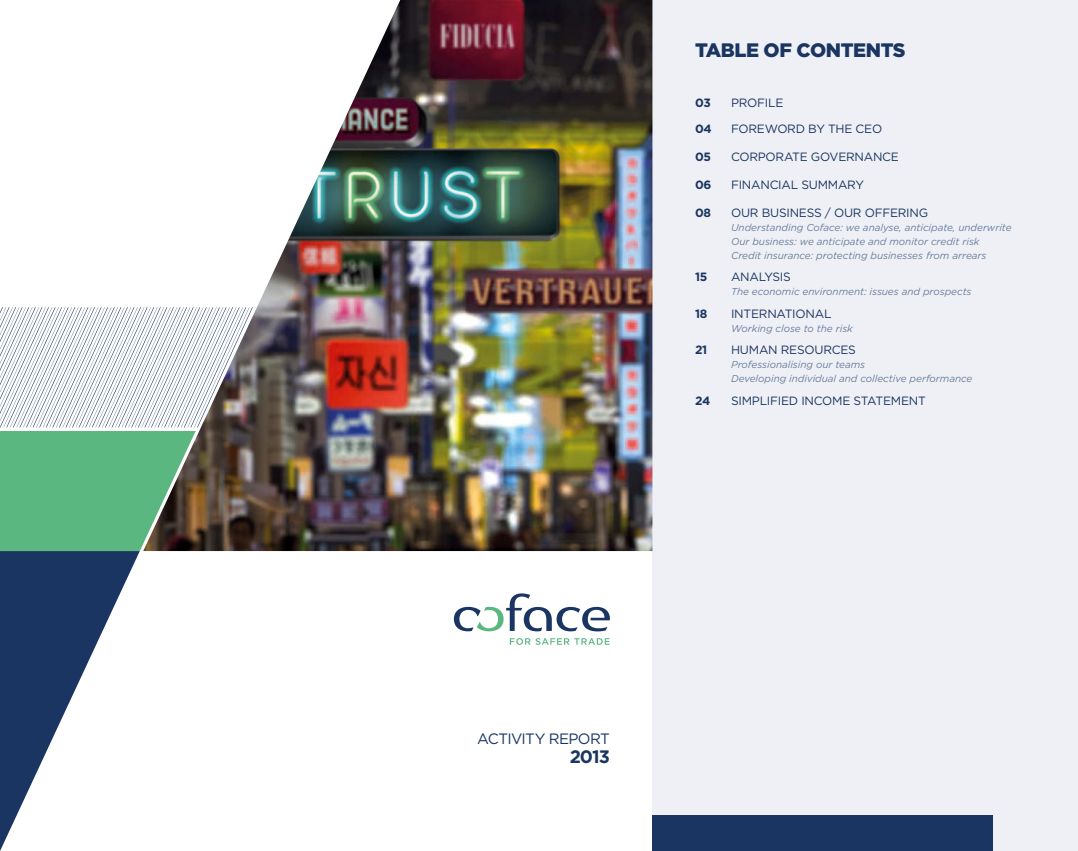
<style>
.page{position:relative;width:1078px;height:851px;background:#fff}
.page>*{position:absolute;margin:0;border:0;box-sizing:border-box;transform-origin:0 0}
.t1{font:900 19.5px "Gotham";letter-spacing:-.02em;color:#1a3561}
.t2{font:700 18px "Gotham";color:#1a3561}
.t3{font:15px "Gotham";letter-spacing:-.045em;color:#1a3561}
.t4{font:12px/26px "Gotham";letter-spacing:-.02em;color:#1a3561}
.t5{font:700 12px "Gotham";letter-spacing:-.02em;color:#1a3561}
.t6{font:italic 10px/14px "Gotham";letter-spacing:-.005em;color:#68809e}
.s1{font-weight:700}
</style>
<div class="page">
<svg style="left:454px;top:593px;width:156px;height:38px"></svg>
<svg style="left:509px;top:638px;width:100px;height:6px"></svg>
<div style="left:652px;top:0;width:425px;height:850px;background:#eff0f5"></div>
<div style="left:652px;top:815px;width:340px;height:35px;background:#1a3561"></div>
<svg style="left:0;top:551px;width:140px;height:299px;fill:#1a3561"></svg>
<svg style="left:0;top:307px;width:143px;height:244px"></svg>
<img style="left:143px;top:0;width:509px;height:551px">
<h1 class="t1" style="left:694px;top:38px;width:212px">TABLE OF CONTENTS</h1>
<p class="t4" style="left:694px;top:89px;width:88px"><span class="s1">03</span> PROFI LE<br><span class="s1">04</span></p>
<p class="t4" style="left:730px;top:115px;width:153px">FOREWORD BY THE CEO</p>
<p class="t5" style="left:694px;top:149px;width:18px">05</p>
<p class="t4" style="left:730px;top:143px;width:99px">CORPORATE GOVE</p>
<p class="t4" style="left:845px;top:143px;width:45px">RNANCE</p>
<p class="t5" style="left:694px;top:177px;width:18px">06</p>
<p class="t4" style="left:730px;top:171px;width:134px">FI NANCIAL SUMMARY</p>
<p class="t5" style="left:694px;top:205px;width:18px">08</p>
<p class="t4" style="left:730px;top:199px;width:10px">OUR</p>
<p class="t4" style="left:761px;top:199px;width:83px">BUSIN ESS / OUR</p>
<p class="t4" style="left:864px;top:199px;width:54px">OFFERING</p>
<p class="t6" style="left:730px;top:220px;width:282px">Understanding Coface: we analyse, anticipate, underwrite<br>Our business: we anticipate and monitor credit risk<br>Credit insurance: protecting businesses from arrears</p>
<p class="t5" style="left:694px;top:270px;width:14px">15</p>
<p class="t4" style="left:730px;top:264px;width:19px">ANAL</p>
<p class="t4" style="left:764px;top:264px;width:26px">YSIS</p>
<p class="t6" style="left:730px;top:285px;width:242px">The economic environment: issues and prospects</p>
<p class="t4" style="left:694px;top:300px;width:138px"><span class="s1">18</span> I NTERNATIONAL</p>
<p class="t6" style="left:730px;top:321px;width:123px">Working close to the risk</p>
<p class="t5" style="left:694px;top:343px;width:14px">21</p>
<p class="t4" style="left:730px;top:337px;width:10px">HUMAN</p>
<p class="t4" style="left:780px;top:337px;width:75px">RESOURCES</p>
<p class="t6" style="left:730px;top:358px;width:243px">Professionalising our teams<br>Developing individual and collective performance</p>
<p class="t5" style="left:694px;top:393px;width:17px">24</p>
<p class="t4" style="left:730px;top:387px;width:196px">SIM PLIFIED INCOM E STATEM ENT</p>
<h3 class="t3" style="left:477px;top:730px;width:134px">ACTIVITY REPORT</h3>
<h2 class="t2" style="left:569px;top:745px;width:42px">2013</h2>
</div>
